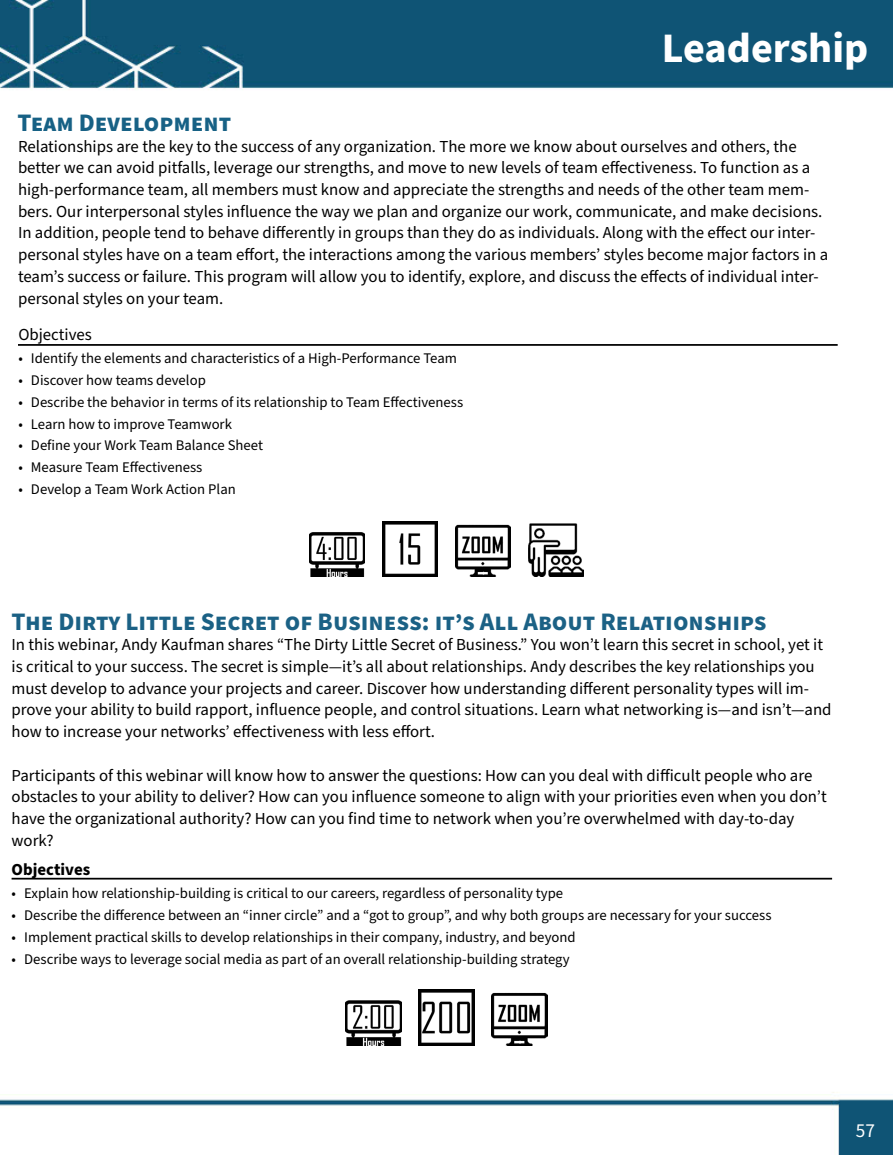
<style>
.page{position:relative;width:893px;height:1155px;background:#fff}
.page>*{position:absolute;margin:0;border:0;box-sizing:border-box;transform-origin:0 0}
.t1{font:700 42px "Source Sans Pro";color:#fff}
.t2{font:700 25.2px "Source Sans Pro";color:#1b6185}
.t3{font:700 25.2px "Source Sans Pro";color:#176185}
.t4{font:19.25px "Source Sans Pro";color:#fff}
.t5{font:16.8px/21.7px "Source Sans Pro";color:#000}
.t6{font:700 16.8px "Source Sans Pro";color:#000}
.t7{font:14.7px "Source Sans Pro";color:#000}
</style>
<div class="page">
<img style="left:0;top:0;width:892px;height:1155px">
<hr style="left:18px;top:344px;width:819px;height:2px;background:#000">
<hr style="left:12px;top:878px;width:820px;height:2px;background:#000">
<img style="left:309px;top:522px;width:56px;height:55px">
<img style="left:382px;top:522px;width:56px;height:55px">
<img style="left:455px;top:522px;width:55px;height:55px">
<img style="left:528px;top:522px;width:55px;height:55px">
<img style="left:346px;top:990px;width:55px;height:55px">
<img style="left:419px;top:990px;width:55px;height:55px">
<img style="left:492px;top:990px;width:55px;height:55px">
<h1 class="t1" style="left:662px;top:19px;width:208px">Leadership</h1>
<h2 class="t3" style="left:18px;top:105px;width:28px">TEAM</h2>
<h2 class="t3" style="left:79px;top:105px;width:31px">DEVELOPMENT</h2>
<p class="t5" style="left:18px;top:136px;width:811px">Relationships are the key to the success of any organization. The more we know about ourselves and others, the better we can avoid pitfalls, leverage our strengths, and move to new levels of team effectiveness. To function as a high-performance team, all members must know and appreciate the strengths and needs of the other team mem&shy;bers. Our interpersonal styles influence the way we plan and organize our work, communicate, and make decisions.<br>In addition, people tend to behave differently in groups than they do as individuals. Along with the effect our inter&shy;personal styles have on a team effort, the interactions among the various members’ styles become major factors in a team’s success or failure. This program will allow you to identify, explore, and discuss the effects of individual inter&shy;personal styles on your team.</p>
<p class="t5" style="left:18px;top:324px;width:75px">Objectives</p>
<p class="t7" style="left:18px;top:349px;width:440px">• Identify the elements and characteristics of a High-Performance Team</p>
<p class="t7" style="left:18px;top:370px;width:189px">• Discover how teams develop</p>
<p class="t7" style="left:18px;top:392px;width:446px">• Describe the behavior in terms of its relationship to Team Effectiveness</p>
<p class="t7" style="left:18px;top:414px;width:215px">• Learn how to improve Teamwork</p>
<p class="t7" style="left:18px;top:436px;width:246px">• Define your Work Team Balance Sheet</p>
<p class="t7" style="left:18px;top:457px;width:185px">• Measure Team Effectiveness</p>
<p class="t7" style="left:18px;top:479px;width:219px">• Develop a Team Work Action Plan</p>
<h2 class="t2" style="left:12px;top:604px;width:756px">The Dirty Little Secret of Business: It’s All About Relationships</h2>
<p class="t5" style="left:12px;top:634px;width:821px">In this webinar, Andy Kaufman shares “The Dirty Little Secret of Business.” You won’t learn this secret in school, yet it is critical to your success. The secret is simple—it’s all about relationships. Andy describes the key relationships you must develop to advance your projects and career. Discover how understanding different personality types will im&shy;prove your ability to build rapport, influence people, and control situations. Learn what networking is—and isn’t—and how to increase your networks’ effectiveness with less effort.</p>
<p class="t5" style="left:12px;top:765px;width:816px">Participants of this webinar will know how to answer the questions: How can you deal with difficult people who are obstacles to your ability to deliver? How can you influence someone to align with your priorities even when you don’t have the organizational authority? How can you find time to network when you’re overwhelmed with day-to-day work?</p>
<p class="t6" style="left:12px;top:858px;width:80px">Objectives</p>
<p class="t7" style="left:12px;top:884px;width:553px">• Explain how relationship-building is critical to our careers, regardless of personality type</p>
<p class="t7" style="left:12px;top:905px;width:761px">• Describe the difference between an “inner circle” and a “got to group”, and why both groups are necessary for your success</p>
<p class="t7" style="left:12px;top:927px;width:565px">• Implement practical skills to develop relationships in their company, industry, and beyond</p>
<p class="t7" style="left:12px;top:949px;width:559px">• Describe ways to leverage social media as part of an overall relationship-building strategy</p>
<p class="t4" style="left:855px;top:1118px;width:21px">57</p>
</div>
